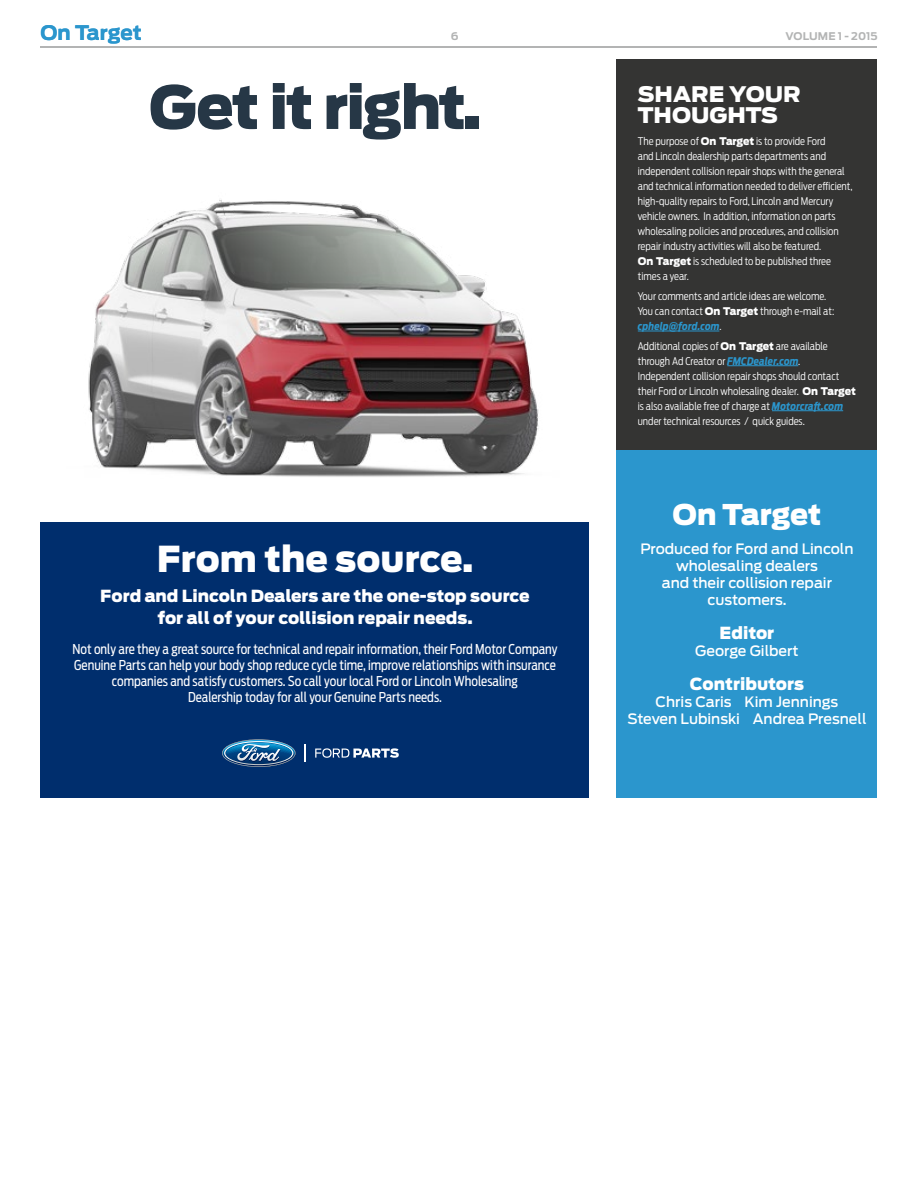
<style>
.page{position:relative;width:918px;height:1188px;background:#fff}
.page>*{position:absolute;margin:0;border:0;box-sizing:border-box;transform-origin:0 0}
.t1{font:900 59.25px "Ford Antenna";letter-spacing:-.04em;color:#263746}
.t2{font:900 35.55px "Ford Antenna";color:#fff}
.t3{font:900 28.35px "Ford Antenna";letter-spacing:-.015em;color:#fff}
.t4{font:900 21.3px/21.3px "Ford Antenna";color:#fff;scale:1.04 1}
.t5{font:700 19.95px "Ford Antenna";letter-spacing:-.005em;color:#2b96cd}
.t6{font:900 16.65px/21.3px "Ford Antenna";color:#fff;text-align:center}
.t7{font:500 14.25px/17.1px "Ford Antenna";letter-spacing:-.005em;color:#fff;text-align:center}
.t8{font:13.5px/16.2px "Ford Antenna Cond";color:#fff;text-align:center;scale:.95 1}
.t9{font:700 10.65px "Ford Antenna";color:#b3b4b4}
.t10{font:300 10.5px/15px "Ford Antenna Cond";color:#fff}
.t11{font:700 10.5px "Ford Antenna";color:#b3b4b4}
.s1{font-family:"Ford Antenna";font-weight:900}
.s2{font-weight:700;font-style:italic;color:#2b96cd}
</style>
<div class="page">
<hr style="left:40px;top:46px;width:838px;height:1px;background:#b3b4b4">
<div style="left:40px;top:522px;width:550px;height:276px;background:#002e6d"></div>
<img style="left:88px;top:200px;width:451px;height:277px">
<svg style="left:222px;top:739px;width:73px;height:28px"></svg>
<svg style="left:315px;top:748px;width:84px;height:10px"></svg>
<svg style="left:305px;top:744px;width:1px;height:18px"></svg>
<div style="left:616px;top:59px;width:262px;height:391px;background:#343433"></div>
<hr style="left:638px;top:331px;width:81px;height:1px;background:#2b96cd">
<hr style="left:727px;top:365px;width:71px;height:1px;background:#2b96cd">
<hr style="left:772px;top:410px;width:71px;height:1px;background:#2b96cd">
<div style="left:616px;top:450px;width:262px;height:348px;background:#2b96cd"></div>
<h3 class="t5" style="left:40px;top:15px;width:103px">On Target</h3>
<p class="t11" style="left:785px;top:27px;width:94px">VOLUME 1 - 2015</p>
<h1 class="t1" style="left:149px;top:52px;width:334px">Get it right.</h1>
<p class="t9" style="left:451px;top:27px;width:9px">6</p>
<h3 class="t4" style="left:638px;top:82px;width:158px">SHARE YOUR<br>THOUGHTS</h3>
<p class="t10" style="left:638px;top:133px;width:216px">The purpose of <span class="s1">On Target</span> is to provide Ford<br>and Lincoln dealership parts departments and independent collision repair shops with the general and technical information needed to deliver efficient, high-quality repairs to Ford, Lincoln and Mercury vehicle owners. In addition, information on parts wholesaling policies and procedures, and collision repair industry activities will also be featured.<br><span class="s1">On Target</span> is scheduled to be published three times a year.</p>
<p class="t10" style="left:638px;top:287px;width:198px">Your comments and article ideas are welcome.<br>You can contact <span class="s1">On Target</span> through e-mail at: <span class="s2">cphelp@ford.com</span>.</p>
<p class="t10" style="left:638px;top:337px;width:220px">Additional copies of <span class="s1">On Target</span> are available through Ad Creator or <span class="s2">FMCDealer.com</span>.<br>Independent collision repair shops should contact their Ford or Lincoln wholesaling dealer. <span class="s1">On Target </span>is also available free of charge at <span class="s2">Motorcraft.com </span>under technical resources / quick guides.</p>
<h2 class="t2" style="left:157px;top:526px;width:318px">From the source.</h2>
<h3 class="t6" style="left:100px;top:584px;width:431px">Ford and Lincoln Dealers are the one-stop source for all of your collision repair needs.</h3>
<p class="t8" style="left:72px;top:639px;width:512px">Not only are they a great source for technical and repair information, their Ford Motor Company Genuine Parts can help your body shop reduce cycle time, improve relationships with insurance companies and satisfy customers. So call your local Ford or Lincoln Wholesaling<br>Dealership today for all your Genuine Parts needs.</p>
<h3 class="t3" style="left:672px;top:488px;width:151px">On Target</h3>
<h3 class="t7" style="left:640px;top:539px;width:215px">Produced for Ford and Lincoln wholesaling dealers<br>and their collision repair customers.</h3>
<h3 class="t6" style="left:720px;top:621px;width:56px">Editor</h3>
<h3 class="t7" style="left:695px;top:641px;width:105px">George Gilbert</h3>
<h3 class="t6" style="left:690px;top:671px;width:116px">Contributors</h3>
<h3 class="t7" style="left:627px;top:692px;width:241px">Chris Caris Kim Jennings<br>Steven Lubinski Andrea Presnell</h3>
</div>
